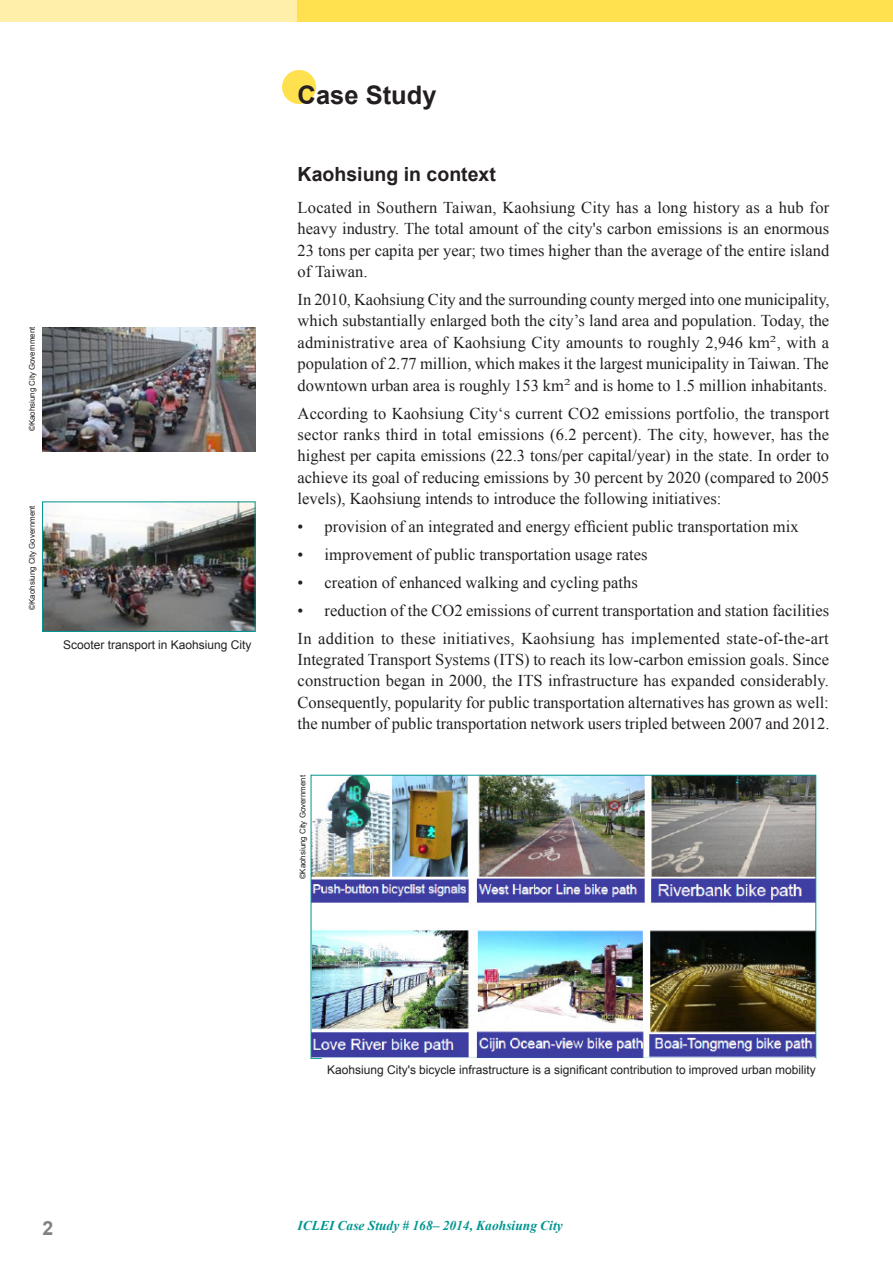
<style>
.page{position:relative;width:893px;height:1263px;background:#fff}
.page>*{position:absolute;margin:0;border:0;box-sizing:border-box;transform-origin:0 0}
.Heading1{font:700 25.5px "Arial";color:#231f20}
.Heading2{font:700 19.5px "Arial";color:#231f20}
.t1{font:700 19.5px "Arial";color:#808285}
.Main_Text{font:16.5px/21.5px "Times New Roman";color:#231f20;text-align:justify}
.t2{font:italic 700 13.5px "Times New Roman";color:#009590}
.t3{font:12px "Arial";color:#231f20}
.Photo{font:7.95px "Arial";color:#231f20}
</style>
<div class="page">
<div style="left:0;top:0;width:893px;height:21px;background:#ffefaa"></div>
<div style="left:298px;top:0;width:595px;height:21px;background:#ffe04e"></div>
<div style="left:282px;top:70px;width:34px;height:34px;background:#ffe04e;border-radius:50%"></div>
<img style="left:313px;top:777px;width:501px;height:279px">
<div style="left:311px;top:775px;width:505px;height:283px;border:1px solid #009590"></div>
<img style="left:44px;top:504px;width:209px;height:126px">
<div style="left:42px;top:502px;width:213px;height:130px;border:1px solid #009590"></div>
<img style="left:43px;top:327px;width:212px;height:125px">
<p class="Photo" style="left:27px;top:431px;width:106px;rotate:-90deg">©Kaohsiung City Government</p>
<p class="Photo" style="left:27px;top:610px;width:106px;rotate:-90deg">©Kaohsiung City Government</p>
<p class="t3" style="left:63px;top:637px;width:190px">Scooter transport in Kaohsiung City</p>
<p class="Heading1" style="left:298px;top:78px;width:140px">Case Study</p>
<p class="Heading2" style="left:298px;top:161px;width:200px">Kaohsiung in context</p>
<p class="Main_Text" style="left:298px;top:196px;width:533px">Located in Southern Taiwan, Kaohsiung City has a long history as a hub for heavy industry. The total amount of the city's carbon emissions is an enormous 23 tons per capita per year; two times higher than the average of the entire island of Taiwan.</p>
<p class="Main_Text" style="left:298px;top:288px;width:533px">In 2010, Kaohsiung City and the surrounding county merged into one municipality, which substantially enlarged both the city’s land area and population. Today, the administrative area of Kaohsiung City amounts to roughly 2,946 km<sup>2</sup>, with a population of 2.77 million, which makes it the largest municipality in Taiwan. The downtown urban area is roughly 153 km<sup>2</sup> and is home to 1.5 million inhabitants.</p>
<p class="Main_Text" style="left:298px;top:402px;width:533px">According to Kaohsiung City‘s current CO2 emissions portfolio, the transport sector ranks third in total emissions (6.2 percent). The city, however, has the highest per capita emissions (22.3 tons/per capital/year) in the state. In order to achieve its goal of reducing emissions by 30 percent by 2020 (compared to 2005 levels), Kaohsiung intends to introduce the following initiatives:</p>
<p class="Main_Text" style="left:298px;top:516px;width:502px">• provision of an integrated and energy efficient public transportation mix</p>
<p class="Main_Text" style="left:298px;top:543px;width:351px">• improvement of public transportation usage rates</p>
<p class="Main_Text" style="left:298px;top:571px;width:342px">• creation of enhanced walking and cycling paths</p>
<p class="Main_Text" style="left:298px;top:599px;width:533px">• reduction of the CO2 emissions of current transportation and station facilities</p>
<p class="Main_Text" style="left:298px;top:627px;width:533px">In addition to these initiatives, Kaohsiung has implemented state-of-the-art Integrated Transport Systems (ITS) to reach its low-carbon emission goals. Since construction began in 2000, the ITS infrastructure has expanded considerably.<br>Consequently, popularity for public transportation alternatives has grown as well: the number of public transportation network users tripled between 2007 and 2012.</p>
<p class="Photo" style="left:298px;top:879px;width:106px;rotate:-90deg">©Kaohsiung City Government</p>
<p class="t3" style="left:327px;top:1061px;width:490px">Kaohsiung City's bicycle infrastructure is a significant contribution to improved urban mobility</p>
<p class="t1" style="left:43px;top:1215px;width:12px">2</p>
<p class="t2" style="left:298px;top:1216px;width:267px">ICLEI Case Study # 168– 2014, Kaohsiung City</p>
</div>
